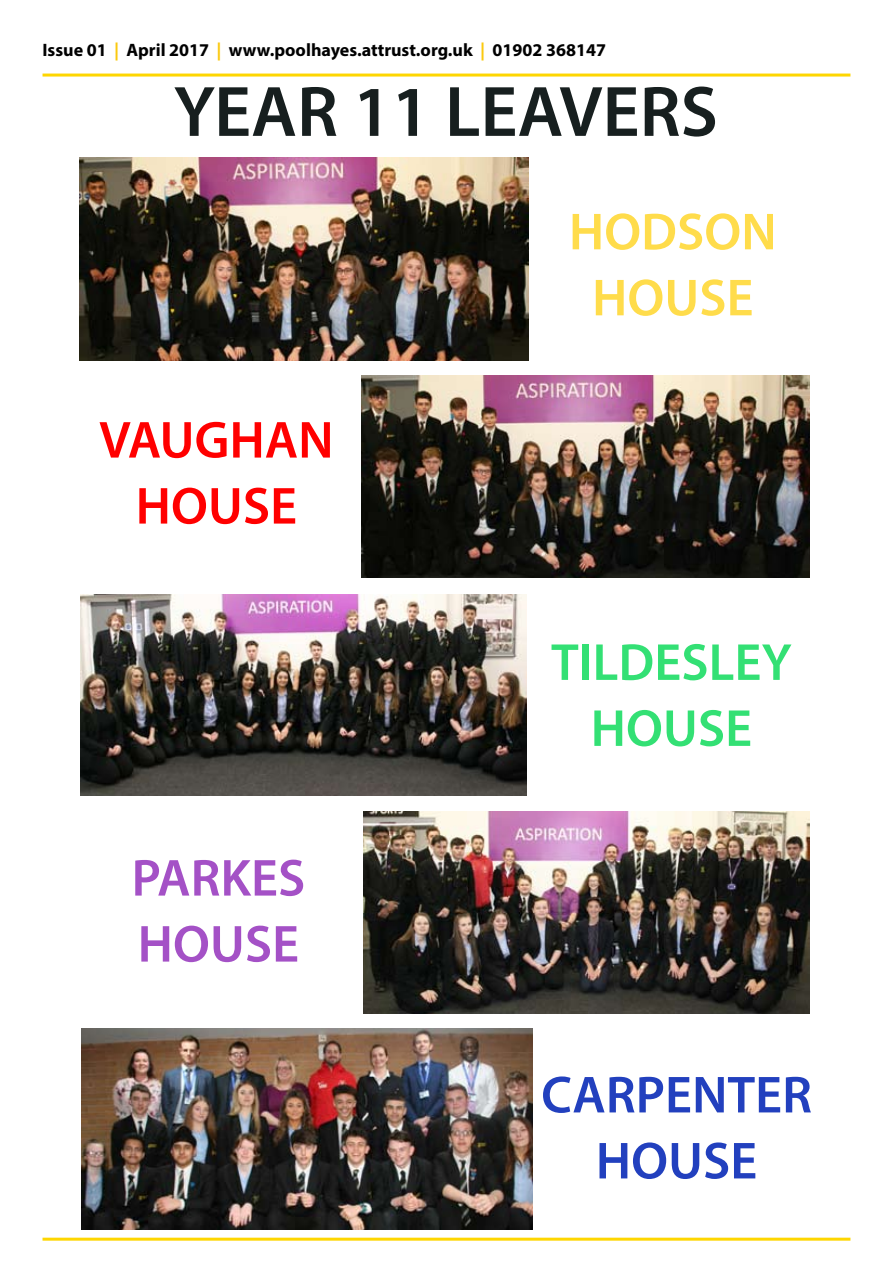
<style>
.page{position:relative;width:893px;height:1263px;background:#fff}
.page>*{position:absolute;margin:0;border:0;box-sizing:border-box;transform-origin:0 0}
.t1{font:600 72px "Myriad Pro";color:#171f1f}
.t2{font:600 52.5px/66px "Myriad Pro";color:#33e074;text-align:center}
.t3{font:600 52.5px/66px "Myriad Pro";color:#2240be;text-align:center}
.t4{font:600 52.5px/66px "Myriad Pro";color:#f00;text-align:center}
.t5{font:600 52.5px/66px "Myriad Pro";color:#ffdc4b;text-align:center}
.t6{font:600 52.5px/66px "Myriad Pro";color:#a451c6}
.t7{font:700 18px "Myriad Pro";color:#000}
.s1{color:#fbc90d}
</style>
<div class="page">
<hr style="left:43px;top:74px;width:807px;height:3px;background:#fed600">
<hr style="left:43px;top:1238px;width:807px;height:3px;background:#fed600">
<img style="left:80px;top:158px;width:449px;height:202px">
<img style="left:361px;top:375px;width:449px;height:202px">
<img style="left:81px;top:594px;width:445px;height:201px">
<img style="left:364px;top:811px;width:445px;height:202px">
<img style="left:81px;top:1028px;width:452px;height:202px">
<p class="t7" style="left:43px;top:38px;width:565px">Issue 01 <span class="s1">|</span> April 2017 <span class="s1">|</span> www.poolhayes.attrust.org.uk <span class="s1">|</span> 01902 368147</p>
<h1 class="t1" style="left:174px;top:66px;width:546px">YEAR 11 LEAVERS</h1>
<h2 class="t4" style="left:99px;top:406px;width:236px">VAUGHAN<br>HOUSE</h2>
<h2 class="t6" style="left:132px;top:844px;width:175px">PARKES<br>HOUSE</h2>
<h2 class="t5" style="left:569px;top:197px;width:209px">HODSON<br>HOUSE</h2>
<h2 class="t2" style="left:551px;top:628px;width:241px">TILDESLEY<br>HOUSE</h2>
<h2 class="t3" style="left:541px;top:1060px;width:268px">CARPENTER<br>HOUSE</h2>
</div>
